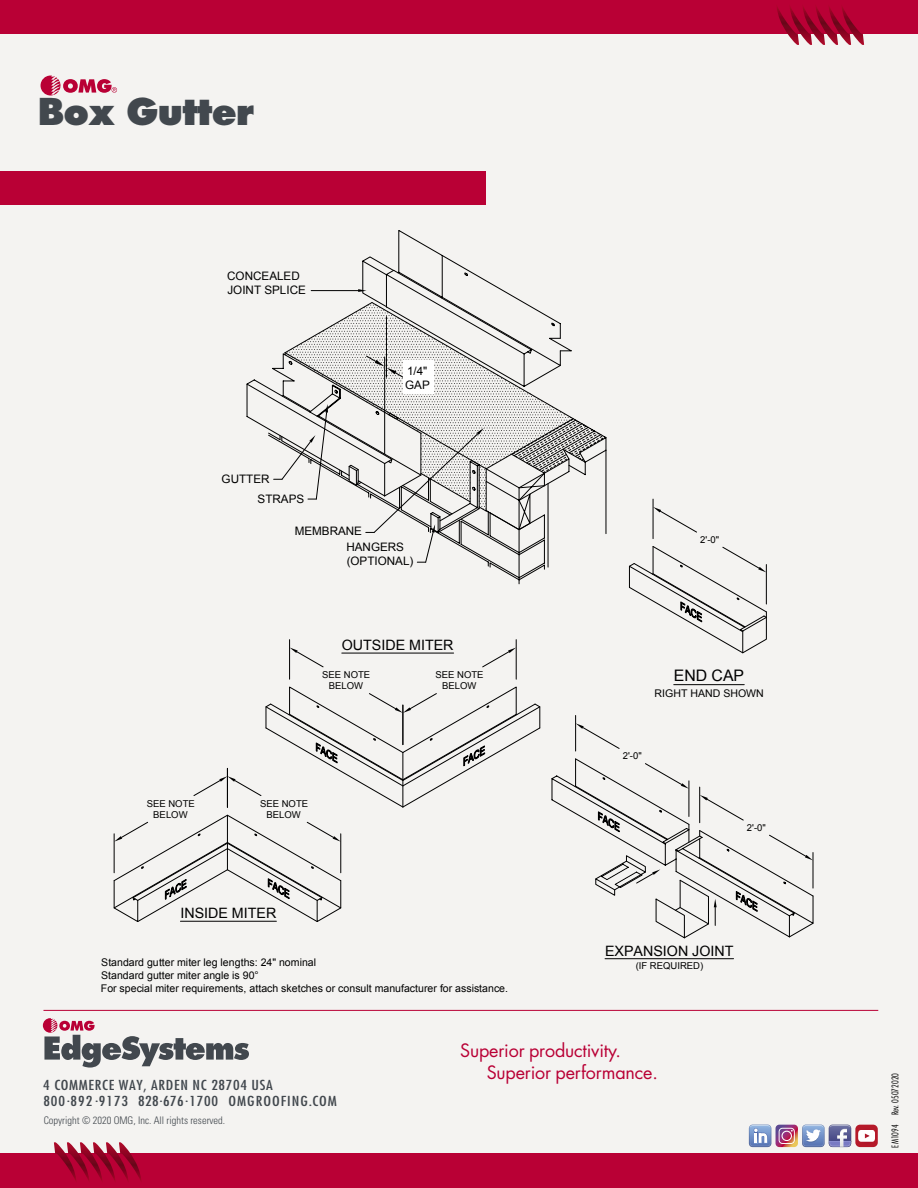
<style>
.page{position:relative;width:918px;height:1188px;background:#f4f3f1}
.page>*{position:absolute;margin:0;border:0;box-sizing:border-box;transform-origin:0 0}
.t1{font:800 36px "Futura";letter-spacing:-.02em;color:#42484e}
.t2{font:18px/21.6px "Futura";letter-spacing:-.01em;color:#b90035}
.t3{font:15.9px "Arial";color:#000}
.t4{font:14.25px "Arial";color:#000}
.t5{font:condensed 13.5px "Futura";letter-spacing:.06em;color:#42484e;scale:1.2 1}
.t6{font:condensed 13.5px "Futura";letter-spacing:.04em;color:#42484e;scale:1.2 1}
.t7{font:11.7px/14.1px "Arial";color:#000}
.t8{font:10.5px/12.8px "Arial";color:#000}
.t9{font:300 condensed 10.5px "Univers";color:#42484e}
.t10{font:9.45px/11.4px "Arial";color:#000;text-align:center}
.t11{font:300 condensed 9px "Futura";color:#000}
</style>
<div class="page">
<div style="left:0;top:1154px;width:918px;height:34px;background:#b90035"></div>
<svg style="left:54px;top:1142px;width:88px;height:39px"></svg>
<div style="left:0;top:0;width:918px;height:34px;background:#b90035"></div>
<svg style="left:777px;top:7px;width:87px;height:38px"></svg>
<svg style="left:749px;top:1125px;width:129px;height:22px"></svg>
<hr style="left:43px;top:1010px;width:835px;height:1px;background:#b90035">
<svg style="left:43px;top:1018px;width:206px;height:50px"></svg>
<div style="left:0;top:171px;width:486px;height:34px;background:#b90035"></div>
<svg style="left:41px;top:76px;width:76px;height:20px"></svg>
<svg style="left:113px;top:639px;width:427px;height:283px"></svg>
<hr style="left:674px;top:684px;width:70px;height:1px;background:#000">
<svg style="left:629px;top:498px;width:138px;height:155px"></svg>
<hr style="left:605px;top:958px;width:129px;height:1px;background:#000">
<svg style="left:551px;top:715px;width:263px;height:223px"></svg>
<svg style="left:487px;top:425px;width:119px;height:159px"></svg>
<svg style="left:274px;top:230px;width:312px;height:333px"></svg>
<h1 class="t1" style="left:38px;top:89px;width:218px">Box Gutter</h1>
<p class="t7" style="left:227px;top:269px;width:80px">CONCEALED<br>JOINT SPLICE</p>
<p class="t7" style="left:222px;top:472px;width:49px">GUTTER</p>
<p class="t7" style="left:258px;top:492px;width:48px">STRAPS</p>
<p class="t7" style="left:295px;top:524px;width:69px">MEMBRANE</p>
<p class="t7" style="left:405px;top:364px;width:26px">1/4"<br>GAP</p>
<p class="t7" style="left:346px;top:540px;width:69px">HANGERS (OPTIONAL)</p>
<h3 class="t4" style="left:342px;top:636px;width:113px">OUTSIDE MITER</h3>
<p class="t10" style="left:322px;top:669px;width:50px">SEE NOTE<br>BELOW</p>
<p class="t10" style="left:435px;top:669px;width:50px">SEE NOTE<br>BELOW</p>
<p class="t8" style="left:461px;top:666px;width:22px">2'-0"</p>
<p class="t10" style="left:147px;top:798px;width:50px">SEE NOTE<br>BELOW</p>
<p class="t10" style="left:260px;top:798px;width:50px">SEE NOTE<br>BELOW</p>
<h3 class="t4" style="left:180px;top:904px;width:97px">INSIDE MITER</h3>
<p class="t8" style="left:101px;top:956px;width:409px">Standard gutter miter leg lengths: 24" nominal<br>Standard gutter miter angle is 90°<br>For special miter requirements, attach sketches or consult manufacturer for assistance.</p>
<p class="t10" style="left:700px;top:534px;width:20px">2'-0"</p>
<h3 class="t3" style="left:674px;top:665px;width:72px">END CAP</h3>
<p class="t8" style="left:655px;top:687px;width:111px">RIGHT HAND SHOWN</p>
<p class="t10" style="left:623px;top:750px;width:20px">2'-0"</p>
<p class="t10" style="left:747px;top:822px;width:20px">2'-0"</p>
<h3 class="t4" style="left:605px;top:941px;width:130px">EXPANSION JOINT</h3>
<p class="t10" style="left:636px;top:961px;width:69px">(IF REQUIRED)</p>
<p class="t6" style="left:43px;top:1076px;width:193px">4 COMMERCE WAY, ARDEN NC 28704 USA</p>
<p class="t5" style="left:43px;top:1093px;width:246px">800 892 9173 828.676.1700 OMGROOFING.COM</p>
<p class="t6" style="left:67px;top:1089px;width:4px">.</p>
<p class="t6" style="left:95px;top:1089px;width:4px">.</p>
<p class="t9" style="left:44px;top:1114px;width:183px">Copyright © 2020 OMG, Inc. All rights reserved.</p>
<h2 class="t2" style="left:487px;top:1040px;width:173px;text-indent:-27px">Superior productivity.<br>Superior performance.</h2>
<p class="t11" style="left:890px;top:1148px;width:76px;rotate:-90deg">EM1094 Rev. 05072020</p>
</div>
